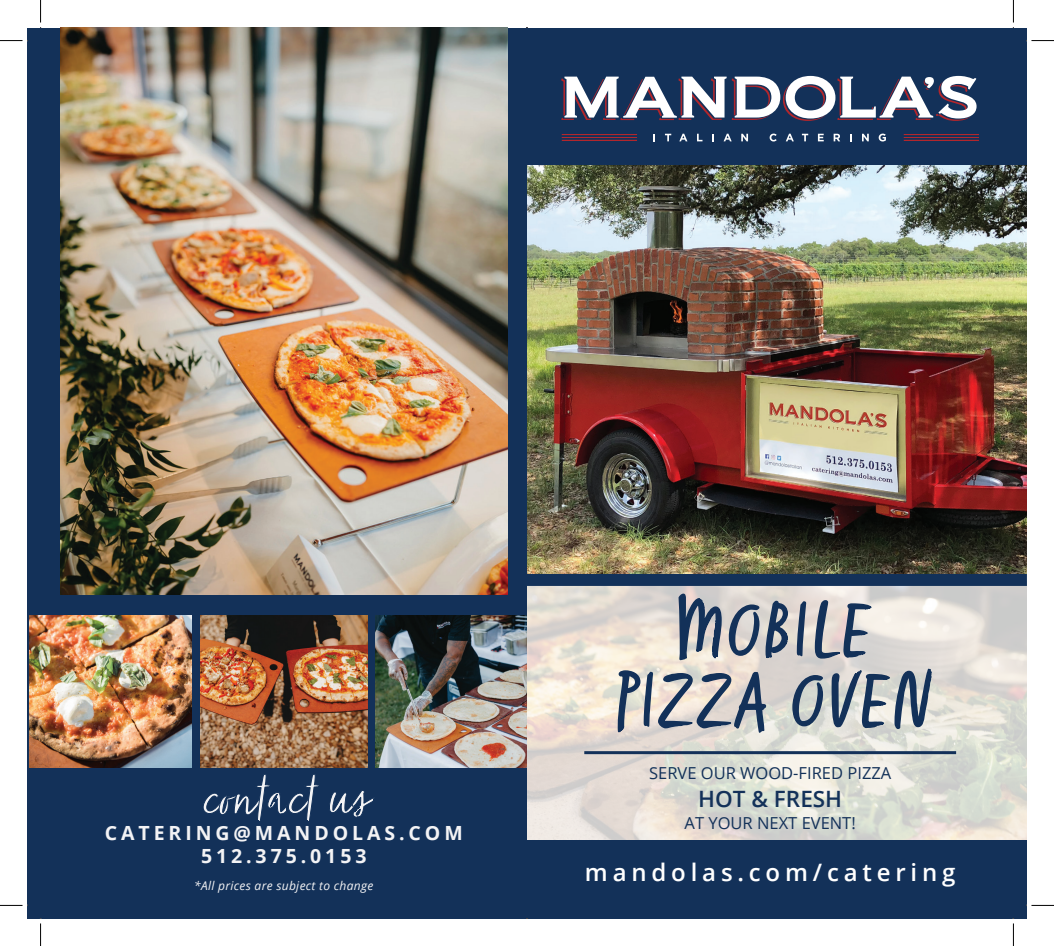
<style>
.page{position:relative;width:1054px;height:946px;background:#fff}
.page>*{position:absolute;margin:0;border:0;box-sizing:border-box;transform-origin:0 0}
.t1{font:81px/70.5px "Zooja Light Pro";letter-spacing:.05em;color:#133159;text-align:center}
.t2{font:69px "Zooja Light Pro";color:#f3f3f5}
.t3{font:600 24px "Open Sans";letter-spacing:.2em;color:#fff}
.t4{font:600 22.5px "Open Sans";color:#133159}
.t5{font:700 19.5px/22.5px "Open Sans";letter-spacing:.2em;color:#f3f3f5;text-align:center}
.t6{font:16.5px "Open Sans";color:#133159}
.t7{font:italic 12px "Open Sans";letter-spacing:.025em;color:#f3f3f5}
.s1{font-size:62.1px}
</style>
<div class="page">
<div style="left:28px;top:28px;width:499px;height:583px;background:#133159"></div>
<div style="left:27px;top:610px;width:500px;height:308px;background:#133159"></div>
<img style="left:200px;top:615px;width:167px;height:151px">
<img style="left:527px;top:585px;width:499px;height:254px">
<div style="left:527px;top:573px;width:499px;height:12px;background:#133159"></div>
<div style="left:527px;top:29px;width:498px;height:137px;background:#133159"></div>
<hr style="left:903px;top:137px;width:75px;height:1px;background:#b2262c">
<hr style="left:903px;top:134px;width:75px;height:1px;background:#b2262c">
<hr style="left:903px;top:140px;width:75px;height:1px;background:#b2262c">
<hr style="left:561px;top:137px;width:76px;height:1px;background:#b2262c">
<hr style="left:561px;top:134px;width:76px;height:1px;background:#b2262c">
<hr style="left:561px;top:140px;width:76px;height:1px;background:#b2262c">
<svg style="left:561px;top:76px;width:415px;height:45px"></svg>
<svg style="left:653px;top:134px;width:2px;height:7px"></svg>
<svg style="left:665px;top:134px;width:6px;height:7px"></svg>
<svg style="left:679px;top:134px;width:8px;height:7px"></svg>
<svg style="left:697px;top:134px;width:5px;height:7px"></svg>
<svg style="left:723px;top:134px;width:8px;height:7px"></svg>
<svg style="left:741px;top:134px;width:6px;height:7px"></svg>
<svg style="left:769px;top:133px;width:7px;height:8px"></svg>
<svg style="left:786px;top:134px;width:7px;height:7px"></svg>
<svg style="left:801px;top:134px;width:7px;height:7px"></svg>
<svg style="left:817px;top:134px;width:6px;height:7px"></svg>
<svg style="left:833px;top:134px;width:7px;height:7px"></svg>
<svg style="left:862px;top:134px;width:6px;height:7px"></svg>
<svg style="left:878px;top:133px;width:7px;height:8px"></svg>
<div style="left:527px;top:839px;width:499px;height:79px;background:#133159"></div>
<svg style="left:616px;top:592px;width:316px;height:172px;background:#cdcbc8"></svg>
<hr style="left:584px;top:750px;width:371px;height:3px;background:#133159">
<img style="left:27px;top:918px;width:499px;height:1px">
<img style="left:527px;top:166px;width:499px;height:407px">
<img style="left:60px;top:27px;width:447px;height:567px">
<img style="left:375px;top:615px;width:152px;height:152px">
<img style="left:30px;top:615px;width:162px;height:152px">
<svg style="left:0;top:40px;width:28px;height:1px"></svg>
<svg style="left:1025px;top:40px;width:28px;height:1px"></svg>
<svg style="left:0;top:904px;width:28px;height:1px"></svg>
<svg style="left:1026px;top:904px;width:27px;height:1px"></svg>
<svg style="left:40px;top:0;width:1px;height:28px"></svg>
<svg style="left:40px;top:918px;width:1px;height:28px"></svg>
<svg style="left:1012px;top:0;width:1px;height:28px"></svg>
<svg style="left:1012px;top:918px;width:1px;height:28px"></svg>
<h2 class="t2" style="left:201px;top:758px;width:167px">con<span class="s1">t</span>ac<span class="s1">t</span> us</h2>
<p class="t5" style="left:105px;top:821px;width:359px">CATERING@MANDOLAS.COM<br>512.375.0153</p>
<p class="t7" style="left:194px;top:877px;width:181px">*All prices are subject to change</p>
<h1 class="t1" style="left:613px;top:603px;width:314px">MOBILE<br>PIZZA OVEN</h1>
<p class="t6" style="left:649px;top:761px;width:244px">SERVE OUR WOOD-FIRED PIZZA</p>
<h3 class="t4" style="left:698px;top:782px;width:145px">HOT &amp; FRESH</h3>
<p class="t6" style="left:684px;top:811px;width:173px">AT YOUR NEXT EVENT!</p>
<h3 class="t3" style="left:584px;top:855px;width:372px">mandolas.com/catering</h3>
</div>
